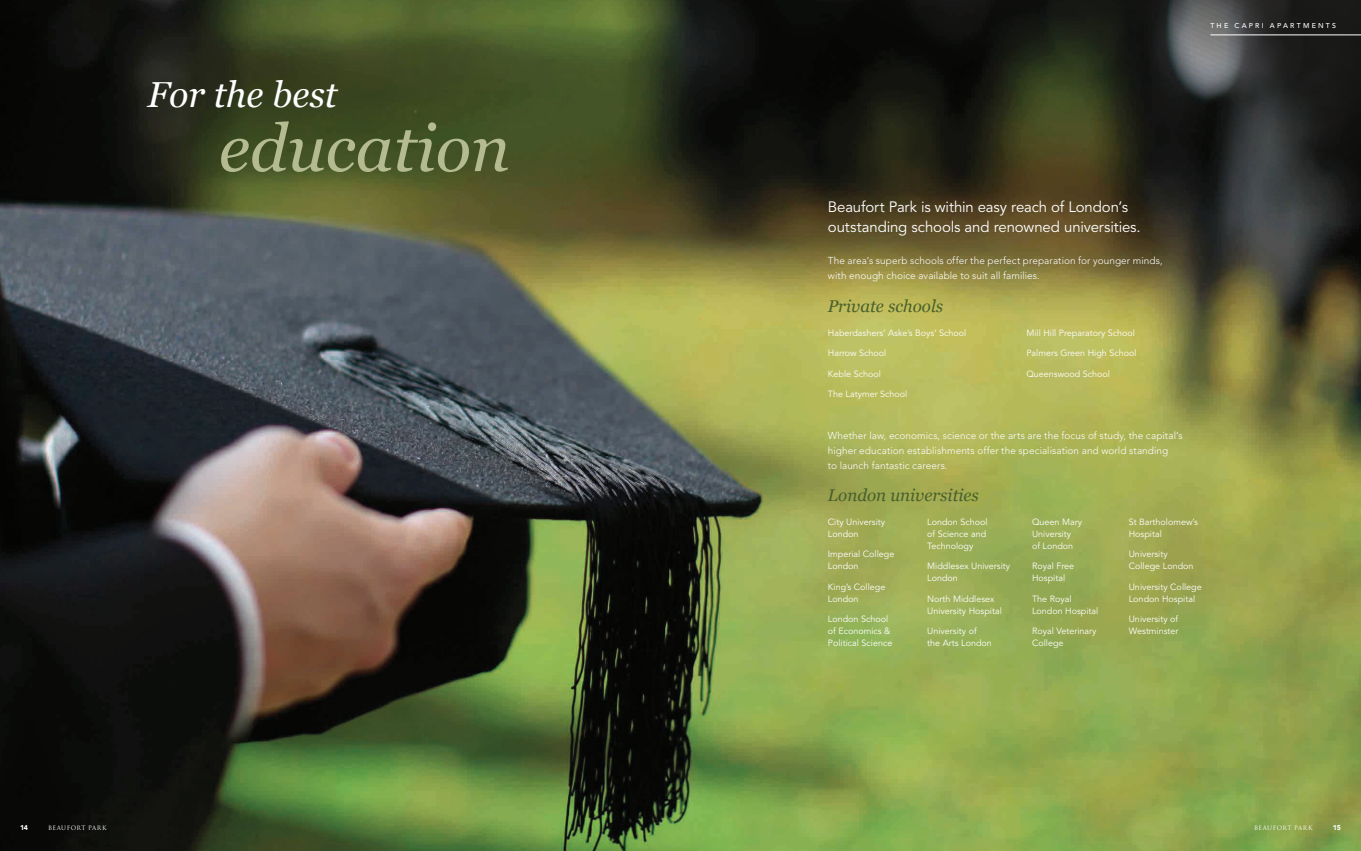
<style>
.page{position:relative;width:1361px;height:851px;background:#fff}
.page>*{position:absolute;margin:0;border:0;box-sizing:border-box;transform-origin:0 0}
.t1{font:italic 65.8px "Georgia";color:#b5bb91}
.t2{font:italic 36.1px "Georgia";color:#fff}
.t3{font:italic 17px "Georgia";color:#48612c}
.t4{font:15px/20px "Avenir";letter-spacing:-.01em;color:#fff}
.t5{font:300 10px/15px "Avenir";letter-spacing:.005em;color:#fff}
.t6{font:9px/12px "Avenir";color:#fff}
.t7{font:500 7px "Avenir";letter-spacing:.32em;color:#fff}
.t8{font:900 7px "Avenir";color:#fff}
.t9{font:6px "Trajan Pro";letter-spacing:.07em;color:#fff}
</style>
<div class="page">
<img style="left:0;top:0;width:1361px;height:850px">
<hr style="left:1210px;top:35px;width:151px;height:1px;background:#fff">
<h2 class="t2" style="left:147px;top:74px;width:192px">For the best</h2>
<h1 class="t1" style="left:219px;top:111px;width:292px">education</h1>
<p class="t7" style="left:1210px;top:21px;width:127px">THE CAPRI APARTMENTS</p>
<h3 class="t4" style="left:828px;top:197px;width:314px">Beaufort Park is within easy reach of London’s outstanding schools and renowned universities.</h3>
<p class="t5" style="left:828px;top:253px;width:336px">The area’s superb schools offer the perfect preparation for younger minds, with enough choice available to suit all families.</p>
<h3 class="t3" style="left:828px;top:296px;width:117px">Private schools</h3>
<p class="t6" style="left:828px;top:326px;width:140px">Haberdashers’ Aske’s Boys’ School</p>
<p class="t6" style="left:828px;top:347px;width:60px">Harrow School</p>
<p class="t6" style="left:828px;top:367px;width:55px">Keble School</p>
<p class="t6" style="left:828px;top:388px;width:81px">The Latymer School</p>
<p class="t6" style="left:1026px;top:326px;width:110px">Mill Hill Preparatory School</p>
<p class="t6" style="left:1026px;top:347px;width:112px">Palmers Green High School</p>
<p class="t6" style="left:1026px;top:367px;width:85px">Queenswood School</p>
<p class="t5" style="left:828px;top:427px;width:356px">Whether law, economics, science or the arts are the focus of study, the capital’s higher education establishments offer the specialisation and world standing<br>to launch fantastic careers.</p>
<h3 class="t3" style="left:828px;top:485px;width:152px">London universities</h3>
<p class="t6" style="left:828px;top:515px;width:59px">City University<br>London</p>
<p class="t6" style="left:828px;top:548px;width:68px">Imperial College<br>London</p>
<p class="t6" style="left:828px;top:580px;width:59px">King’s College<br>London</p>
<p class="t6" style="left:828px;top:613px;width:66px">London School of Economics &amp;<br>Political Science</p>
<p class="t6" style="left:927px;top:515px;width:62px">London School of Science and<br>Technology</p>
<p class="t6" style="left:927px;top:560px;width:84px">Middlesex University<br>London</p>
<p class="t6" style="left:927px;top:592px;width:76px">North Middlesex<br>University Hospital</p>
<p class="t6" style="left:927px;top:625px;width:66px">University of the Arts London</p>
<p class="t6" style="left:1032px;top:515px;width:52px">Queen Mary<br>University<br>of London</p>
<p class="t6" style="left:1032px;top:560px;width:44px">Royal Free<br>Hospital</p>
<p class="t6" style="left:1032px;top:592px;width:68px">The Royal<br>London Hospital</p>
<p class="t6" style="left:1032px;top:625px;width:66px">Royal Veterinary<br>College</p>
<p class="t6" style="left:1129px;top:515px;width:70px">St Bartholomew’s<br>Hospital</p>
<p class="t6" style="left:1129px;top:548px;width:66px">University<br>College London</p>
<p class="t6" style="left:1129px;top:580px;width:74px">University College<br>London Hospital</p>
<p class="t6" style="left:1129px;top:613px;width:51px">University of<br>Westminster</p>
<p class="t8" style="left:20px;top:822px;width:10px">14</p>
<p class="t9" style="left:48px;top:823px;width:60px">BEAUFORT PARK</p>
<p class="t9" style="left:1254px;top:823px;width:60px">BEAUFORT PARK</p>
<p class="t8" style="left:1332px;top:822px;width:10px">15</p>
</div>
